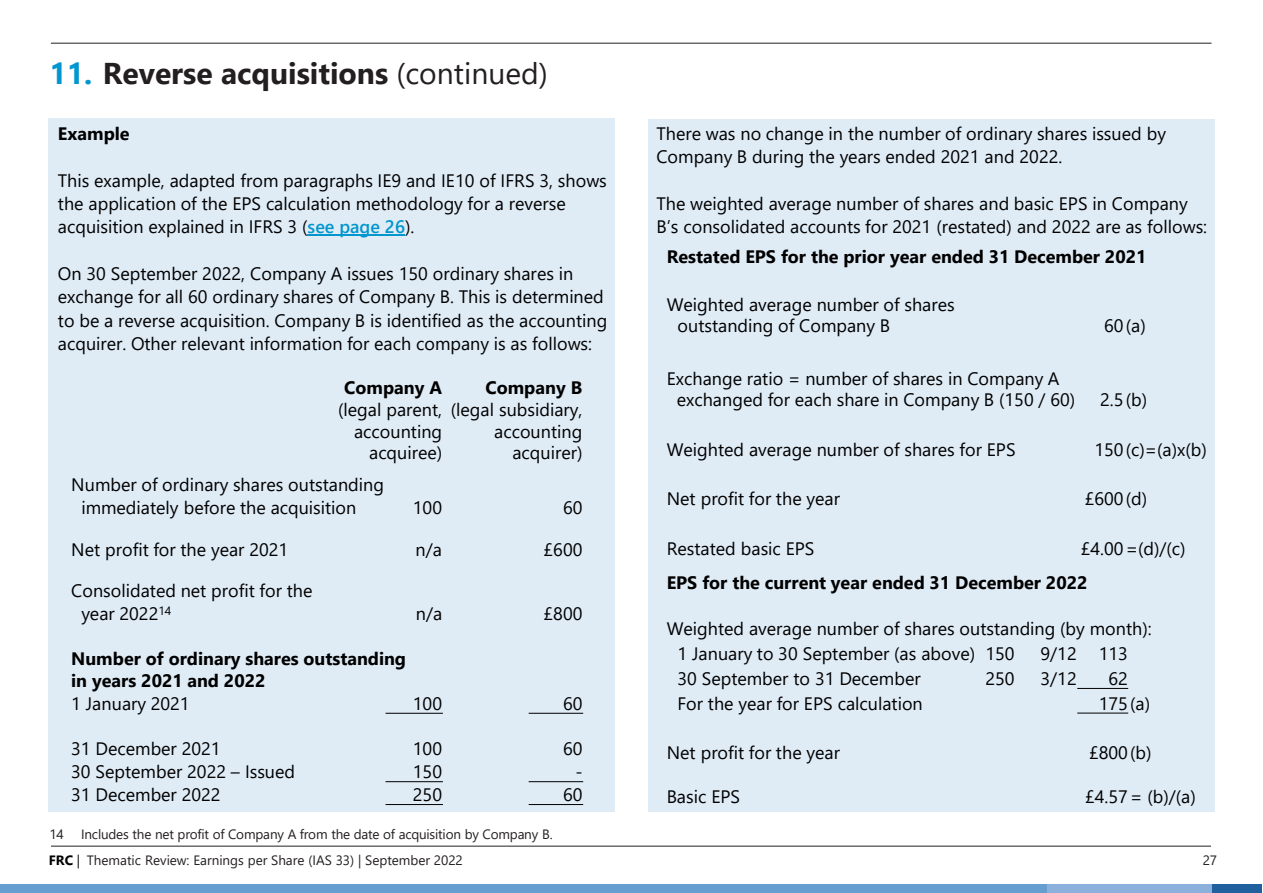
<style>
.page{position:relative;width:1263px;height:893px;background:#fff}
.page>*{position:absolute;margin:0;border:0;box-sizing:border-box;transform-origin:0 0}
.t1{font:700 30px "Segoe UI";color:#231f20}
.t2{font:18px/21.6px "Segoe UI";color:#000}
.t3{font:700 18px/21.6px "Segoe UI";color:#000}
.t4{font:13.5px "Segoe UI";letter-spacing:-.015em;color:#231f22}
.t5{font:13.5px "Segoe UI";letter-spacing:-.005em;color:#231f20}
.t6{font:700 13.5px "Segoe UI";color:#000}
.s1{color:#0097ce}
.s2{font-weight:400}
.s3{font-weight:600;color:#0096ce}
</style>
<div class="page">
<hr style="left:51px;top:43px;width:1161px;height:1px;background:#231f20">
<hr style="left:51px;top:846px;width:1160px;height:1px;background:#231f20">
<div style="left:0;top:884px;width:1047px;height:9px;background:#669ed0"></div>
<div style="left:1047px;top:884px;width:166px;height:9px;background:#8bb0dc"></div>
<div style="left:1213px;top:884px;width:49px;height:9px;background:#20609f"></div>
<div style="left:648px;top:119px;width:566px;height:692px;background:#dfebf5"></div>
<div style="left:49px;top:118px;width:566px;height:694px;background:#dfebf5"></div>
<hr style="left:307px;top:235px;width:98px;height:1px;background:#0096ce">
<hr style="left:386px;top:713px;width:57px;height:1px;background:#000">
<hr style="left:529px;top:713px;width:54px;height:1px;background:#000">
<hr style="left:386px;top:781px;width:57px;height:1px;background:#000">
<hr style="left:529px;top:781px;width:54px;height:1px;background:#000">
<hr style="left:386px;top:804px;width:57px;height:1px;background:#000">
<hr style="left:529px;top:804px;width:54px;height:1px;background:#000">
<hr style="left:1077px;top:688px;width:51px;height:1px;background:#000">
<hr style="left:1077px;top:713px;width:51px;height:1px;background:#000">
<h2 class="t1" style="left:50px;top:51px;width:500px"><span class="s1">11.</span> Reverse acquisitions <span class="s2">(continued)</span></h2>
<p class="t3" style="left:58px;top:122px;width:73px">Example</p>
<p class="t2" style="left:58px;top:167px;width:551px;line-height:23.4px">This example, adapted from paragraphs IE9 and IE10 of IFRS 3, shows the application of the EPS calculation methodology for a reverse acquisition explained in IFRS 3 (<span class="s3">see page 26</span>).</p>
<p class="t2" style="left:58px;top:261px;width:551px;line-height:23.2px">On 30 September 2022, Company A issues 150 ordinary shares in exchange for all 60 ordinary shares of Company B. This is determined to be a reverse acquisition. Company B is identified as the accounting acquirer. Other relevant information for each company is as follows:</p>
<p class="t3" style="left:344px;top:375px;width:99px">Company A</p>
<p class="t3" style="left:486px;top:375px;width:98px">Company B</p>
<p class="t2" style="left:338px;top:398px;width:106px;text-align:right">(legal parent, accounting acquiree)</p>
<p class="t2" style="left:451px;top:398px;width:133px;text-align:right">(legal subsidiary, accounting acquirer)</p>
<p class="t2" style="left:71px;top:473px;width:314px">Number of ordinary shares outstanding</p>
<p class="t2" style="left:81px;top:495px;width:277px">immediately before the acquisition</p>
<p class="t2" style="left:413px;top:495px;width:31px">100</p>
<p class="t2" style="left:563px;top:495px;width:21px">60</p>
<p class="t2" style="left:71px;top:537px;width:219px">Net profit for the year 2021</p>
<p class="t2" style="left:416px;top:537px;width:28px">n/a</p>
<p class="t2" style="left:544px;top:537px;width:40px">£600</p>
<p class="t2" style="left:71px;top:579px;width:243px">Consolidated net profit for the</p>
<p class="t2" style="left:81px;top:601px;width:92px">year 2022<sup>14</sup></p>
<p class="t2" style="left:416px;top:601px;width:28px">n/a</p>
<p class="t2" style="left:544px;top:601px;width:40px">£800</p>
<p class="t3" style="left:71px;top:647px;width:336px">Number of ordinary shares outstanding in years 2021 and 2022</p>
<p class="t2" style="left:71px;top:691px;width:120px">1 January 2021</p>
<p class="t2" style="left:413px;top:691px;width:31px">100</p>
<p class="t2" style="left:563px;top:691px;width:21px">60</p>
<p class="t2" style="left:71px;top:737px;width:151px">31 December 2021</p>
<p class="t2" style="left:413px;top:737px;width:31px">100</p>
<p class="t2" style="left:563px;top:737px;width:21px">60</p>
<p class="t2" style="left:71px;top:760px;width:225px">30 September 2022 – Issued</p>
<p class="t2" style="left:413px;top:760px;width:31px">150</p>
<p class="t2" style="left:575px;top:760px;width:9px">-</p>
<p class="t2" style="left:71px;top:783px;width:151px">31 December 2022</p>
<p class="t2" style="left:413px;top:783px;width:31px">250</p>
<p class="t2" style="left:563px;top:783px;width:21px">60</p>
<p class="t4" style="left:50px;top:824px;width:16px">14</p>
<p class="t4" style="left:81px;top:824px;width:473px">Includes the net profit of Company A from the date of acquisition by Company B.</p>
<p class="t6" style="left:49px;top:851px;width:33px">FRC <span class="s2">|</span></p>
<p class="t5" style="left:87px;top:851px;width:377px">Thematic Review: Earnings per Share (IAS 33) | September 2022</p>
<p class="t2" style="left:656px;top:121px;width:511px;line-height:23.4px">There was no change in the number of ordinary shares issued by<br>Company B during the years ended 2021 and 2022.</p>
<p class="t2" style="left:656px;top:191px;width:552px;line-height:23.4px">The weighted average number of shares and basic EPS in Company<br>B’s consolidated accounts for 2021 (restated) and 2022 are as follows:</p>
<p class="t3" style="left:667px;top:245px;width:481px">Restated EPS for the prior year ended 31 December 2021</p>
<p class="t2" style="left:678px;top:292px;width:279px;text-indent:-11px">Weighted average number of shares outstanding of Company B</p>
<p class="t2" style="left:1104px;top:314px;width:43px">60(a)</p>
<p class="t2" style="left:677px;top:366px;width:400px;text-indent:-10px">Exchange ratio = number of shares in Company A exchanged for each share in Company B (150 / 60)</p>
<p class="t2" style="left:1100px;top:388px;width:49px">2.5(b)</p>
<p class="t2" style="left:667px;top:437px;width:350px">Weighted average number of shares for EPS</p>
<p class="t2" style="left:1094px;top:437px;width:114px">150(c)=(a)x(b)</p>
<p class="t2" style="left:667px;top:487px;width:175px">Net profit for the year</p>
<p class="t2" style="left:1085px;top:487px;width:64px">£600(d)</p>
<p class="t2" style="left:667px;top:536px;width:149px">Restated basic EPS</p>
<p class="t2" style="left:1081px;top:536px;width:106px">£4.00=(d)/(c)</p>
<p class="t3" style="left:667px;top:571px;width:422px">EPS for the current year ended 31 December 2022</p>
<p class="t2" style="left:667px;top:617px;width:486px">Weighted average number of shares outstanding (by month):</p>
<p class="t2" style="left:678px;top:642px;width:299px">1 January to 30 September (as above)</p>
<p class="t2" style="left:986px;top:642px;width:31px">150</p>
<p class="t2" style="left:1041px;top:642px;width:38px">9/12</p>
<p class="t2" style="left:1099px;top:642px;width:31px">113</p>
<p class="t2" style="left:678px;top:667px;width:245px">30 September to 31 December</p>
<p class="t2" style="left:986px;top:667px;width:31px">250</p>
<p class="t2" style="left:1041px;top:667px;width:38px">3/12</p>
<p class="t2" style="left:1108px;top:667px;width:21px">62</p>
<p class="t2" style="left:678px;top:691px;width:247px">For the year for EPS calculation</p>
<p class="t2" style="left:1099px;top:691px;width:53px">175(a)</p>
<p class="t2" style="left:667px;top:741px;width:175px">Net profit for the year</p>
<p class="t2" style="left:1089px;top:741px;width:64px">£800(b)</p>
<p class="t2" style="left:667px;top:785px;width:75px">Basic EPS</p>
<p class="t2" style="left:1085px;top:785px;width:112px">£4.57= (b)/(a)</p>
<p class="t5" style="left:1203px;top:851px;width:16px">27</p>
</div>
